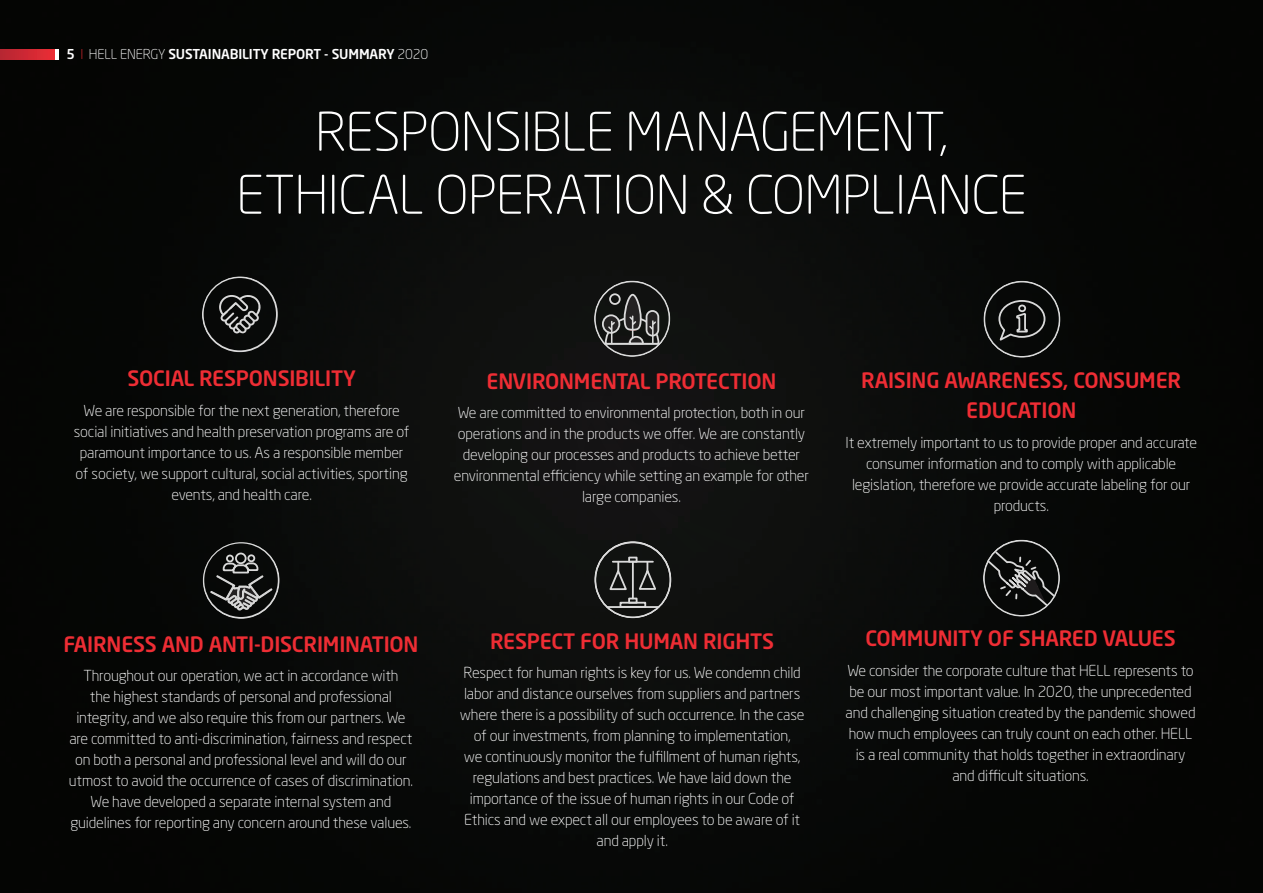
<style>
.page{position:relative;width:1263px;height:893px;background:#050504}
.page>*{position:absolute;margin:0;border:0;box-sizing:border-box;transform-origin:0 0}
.t1{font:300 52.5px/63px "Neo Sans Pro";letter-spacing:-.015em;color:#fff;text-align:center}
.t2{font:500 21px/30px "Neo Sans Pro";letter-spacing:-.01em;color:#ee2d34;text-align:center}
.t3{font:300 15px/21px "Neo Sans Pro";letter-spacing:-.01em;color:#fff;text-align:center}
.t4{font:500 13.5px "Neo Sans Pro";letter-spacing:-.01em;color:#fff}
.s1{font-weight:300;color:#ee2d34}
.s2{font-weight:300}
</style>
<div class="page">
<div style="left:115px;top:0;width:1020px;height:893px;background:#080a09"></div>
<svg style="left:0;top:50px;width:56px;height:10px"></svg>
<svg style="left:56px;top:50px;width:3px;height:10px"></svg>
<svg style="left:202px;top:276px;width:76px;height:76px"></svg>
<svg style="left:501px;top:234px;width:230px;height:124px"></svg>
<hr style="left:603px;top:343px;width:57px;height:2px;background:#fff">
<div style="left:609px;top:293px;width:12px;height:12px;border:2px solid #fff;border-radius:50%"></div>
<div style="left:983px;top:281px;width:77px;height:77px;border:2px solid #fff;border-radius:50%"></div>
<svg style="left:997px;top:299px;width:49px;height:45px"></svg>
<div style="left:594px;top:541px;width:77px;height:77px;border:2px solid #fff;border-radius:50%"></div>
<hr style="left:606px;top:606px;width:53px;height:2px;background:#fff">
<hr style="left:632px;top:562px;width:2px;height:36px;background:#fff">
<hr style="left:613px;top:561px;width:40px;height:2px;background:#fff">
<div style="left:628px;top:557px;width:9px;height:6px;border:2px solid #fff"></div>
<div style="left:628px;top:598px;width:9px;height:6px;border:2px solid #fff"></div>
<div style="left:619px;top:602px;width:27px;height:6px;border:2px solid #fff"></div>
<svg style="left:608px;top:562px;width:21px;height:29px"></svg>
<svg style="left:637px;top:562px;width:21px;height:29px"></svg>
<svg style="left:986px;top:550px;width:71px;height:58px"></svg>
<div style="left:983px;top:540px;width:77px;height:77px;border:2px solid #fff;border-radius:50%"></div>
<div style="left:203px;top:542px;width:77px;height:77px;border:2px solid #fff;border-radius:50%"></div>
<div style="left:226px;top:555px;width:8px;height:7px;border:2px solid #fff;border-radius:50%"></div>
<div style="left:247px;top:554px;width:8px;height:8px;border:2px solid #fff;border-radius:50%"></div>
<div style="left:235px;top:553px;width:12px;height:11px;border:2px solid #fff;border-radius:50%"></div>
<svg style="left:210px;top:562px;width:62px;height:48px"></svg>
<p class="t4" style="left:67px;top:46px;width:363px">5 <span class="s1">I</span> <span class="s2">HELL ENERGY</span> SUSTAINABILITY REPORT - SUMMARY <span class="s2">2020</span></p>
<h1 class="t1" style="left:236px;top:100px;width:792px">RESPONSIBLE MANAGEMENT,<br>ETHICAL OPERATION &amp; COMPLIANCE</h1>
<h2 class="t2" style="left:127px;top:363px;width:230px">SOCIAL RESPONSIBILITY</h2>
<p class="t3" style="left:74px;top:399px;width:337px">We are responsible for the next generation, therefore social initiatives and health preservation programs are of paramount importance to us. As a responsible member of society, we support cultural, social activities, sporting events, and health care.</p>
<h2 class="t2" style="left:486px;top:366px;width:292px">ENVIRONMENTAL PROTECTION</h2>
<p class="t3" style="left:454px;top:402px;width:357px">We are committed to environmental protection, both in our operations and in the products we offer. We are constantly developing our processes and products to achieve better environmental efficiency while setting an example for other large companies.</p>
<h2 class="t2" style="left:861px;top:365px;width:322px">RAISING AWARENESS, CONSUMER<br>EDUCATION</h2>
<p class="t3" style="left:845px;top:432px;width:353px">It extremely important to us to provide proper and accurate consumer information and to comply with applicable legislation, therefore we provide accurate labeling for our products.</p>
<h2 class="t2" style="left:63px;top:629px;width:357px">FAIRNESS AND ANTI-DISCRIMINATION</h2>
<p class="t3" style="left:69px;top:665px;width:346px">Throughout our operation, we act in accordance with<br>the highest standards of personal and professional integrity, and we also require this from our partners. We are committed to anti-discrimination, fairness and respect on both a personal and professional level and will do our utmost to avoid the occurrence of cases of discrimination.<br>We have developed a separate internal system and guidelines for reporting any concern around these values.</p>
<h2 class="t2" style="left:490px;top:625px;width:285px">RESPECT FOR HUMAN RIGHTS</h2>
<p class="t3" style="left:460px;top:662px;width:346px">Respect for human rights is key for us. We condemn child labor and distance ourselves from suppliers and partners where there is a possibility of such occurrence. In the case of our investments, from planning to implementation,<br>we continuously monitor the fulfillment of human rights, regulations and best practices. We have laid down the importance of the issue of human rights in our Code of Ethics and we expect all our employees to be aware of it and apply it.</p>
<h2 class="t2" style="left:865px;top:623px;width:312px">COMMUNITY OF SHARED VALUES</h2>
<p class="t3" style="left:845px;top:660px;width:352px">We consider the corporate culture that HELL represents to be our most important value. In 2020, the unprecedented and challenging situation created by the pandemic showed how much employees can truly count on each other. HELL is a real community that holds together in extraordinary and difficult situations.</p>
</div>
